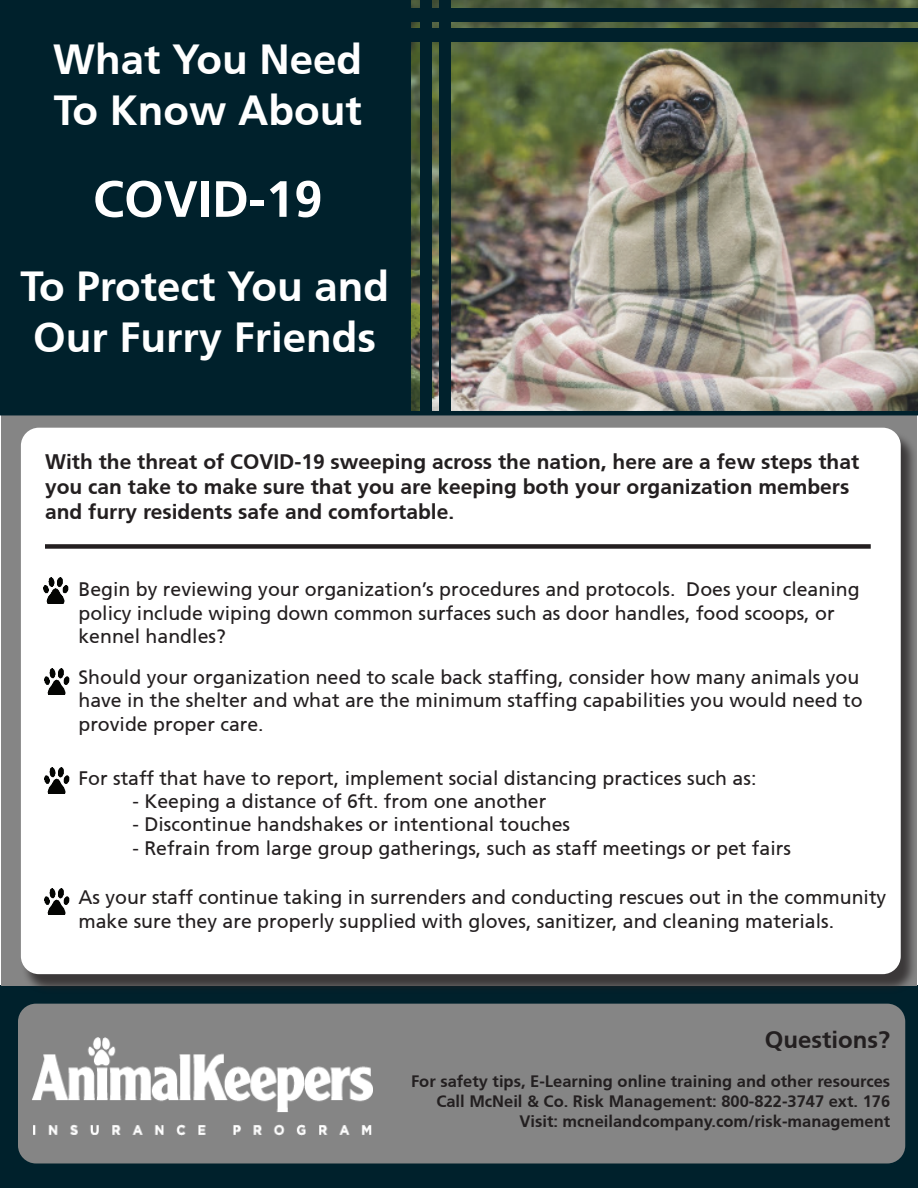
<style>
.page{position:relative;width:918px;height:1188px;background:#fff}
.page>*{position:absolute;margin:0;border:0;box-sizing:border-box;transform-origin:0 0}
.t1{font:700 51px "Articulate";color:#fff}
.t2{font:700 42px/50.4px "Articulate";color:#fff}
.t3{font:700 24px "Articulate";color:#231f20}
.t4{font:700 21px/25.2px "Articulate";color:#231f20}
.t5{font:19.5px/23.4px "Articulate";color:#231f20}
.t6{font:700 16.5px/19.8px "Articulate";color:#231f20;text-align:right}
</style>
<div class="page">
<div style="left:1px;top:986px;width:917px;height:202px;background:#00212c"></div>
<img style="left:411px;top:0;width:507px;height:411px">
<div style="left:1px;top:0;width:410px;height:415px;background:#00212c"></div>
<div style="left:18px;top:1004px;width:887px;height:159px;background:#858585;border-radius:18px"></div>
<img style="left:32px;top:1038px;width:340px;height:97px">
<div style="left:420px;top:1px;width:12px;height:413px;background:#00212c"></div>
<div style="left:2px;top:415px;width:915px;height:571px;background:#858585"></div>
<div style="left:22px;top:431px;width:896px;height:563px;background:#231f20;opacity:.75"></div>
<div style="left:21px;top:428px;width:880px;height:546px;background:#fff;border-radius:18px"></div>
<div style="left:439px;top:1px;width:11px;height:413px;background:#00212c"></div>
<div style="left:400px;top:8px;width:518px;height:14px;background:#00212c"></div>
<div style="left:401px;top:29px;width:517px;height:13px;background:#00212c"></div>
<div style="left:45px;top:544px;width:826px;height:5px;background:#231f20"></div>
<img style="left:44px;top:577px;width:25px;height:26px">
<img style="left:44px;top:668px;width:25px;height:26px">
<img style="left:44px;top:767px;width:25px;height:27px">
<img style="left:44px;top:889px;width:25px;height:26px">
<hr style="left:0;top:411px;width:918px;height:4px;background:#00212c">
<h2 class="t2" style="left:53px;top:34px;width:310px">What You Need<br>To Know About</h2>
<h1 class="t1" style="left:93px;top:169px;width:231px">COVID-19</h1>
<h2 class="t2" style="left:20px;top:261px;width:370px;text-align:center">To Protect You and<br>Our Furry Friends</h2>
<p class="t4" style="left:45px;top:449px;width:816px">With the threat of COVID-19 sweeping across the nation, here are a few steps that you can take to make sure that you are keeping both your organization members and furry residents safe and comfortable.</p>
<p class="t5" style="left:78px;top:578px;width:783px">Begin by reviewing your organization’s procedures and protocols. Does your cleaning policy include wiping down common surfaces such as door handles, food scoops, or kennel handles?</p>
<p class="t5" style="left:78px;top:665px;width:786px">Should your organization need to scale back staffing, consider how many animals you have in the shelter and what are the minimum staffing capabilities you would need to provide proper care.</p>
<p class="t5" style="left:78px;top:766px;width:679px">For staff that have to report, implement social distancing practices such as:</p>
<p class="t5" style="left:132px;top:789px;width:415px">- Keeping a distance of 6ft. from one another</p>
<p class="t5" style="left:132px;top:813px;width:439px">- Discontinue handshakes or intentional touches</p>
<p class="t5" style="left:132px;top:836px;width:660px">- Refrain from large group gatherings, such as staff meetings or pet fairs</p>
<p class="t5" style="left:78px;top:886px;width:809px">As your staff continue taking in surrenders and conducting rescues out in the community make sure they are properly supplied with gloves, sanitizer, and cleaning materials.</p>
<p class="t3" style="left:765px;top:1025px;width:127px">Questions?</p>
<p class="t6" style="left:411px;top:1071px;width:481px">For safety tips, E-Learning online training and other resources<br>Call McNeil &amp; Co. Risk Management: 800-822-3747 ext. 176<br>Visit: mcneilandcompany.com/risk-management</p>
</div>
